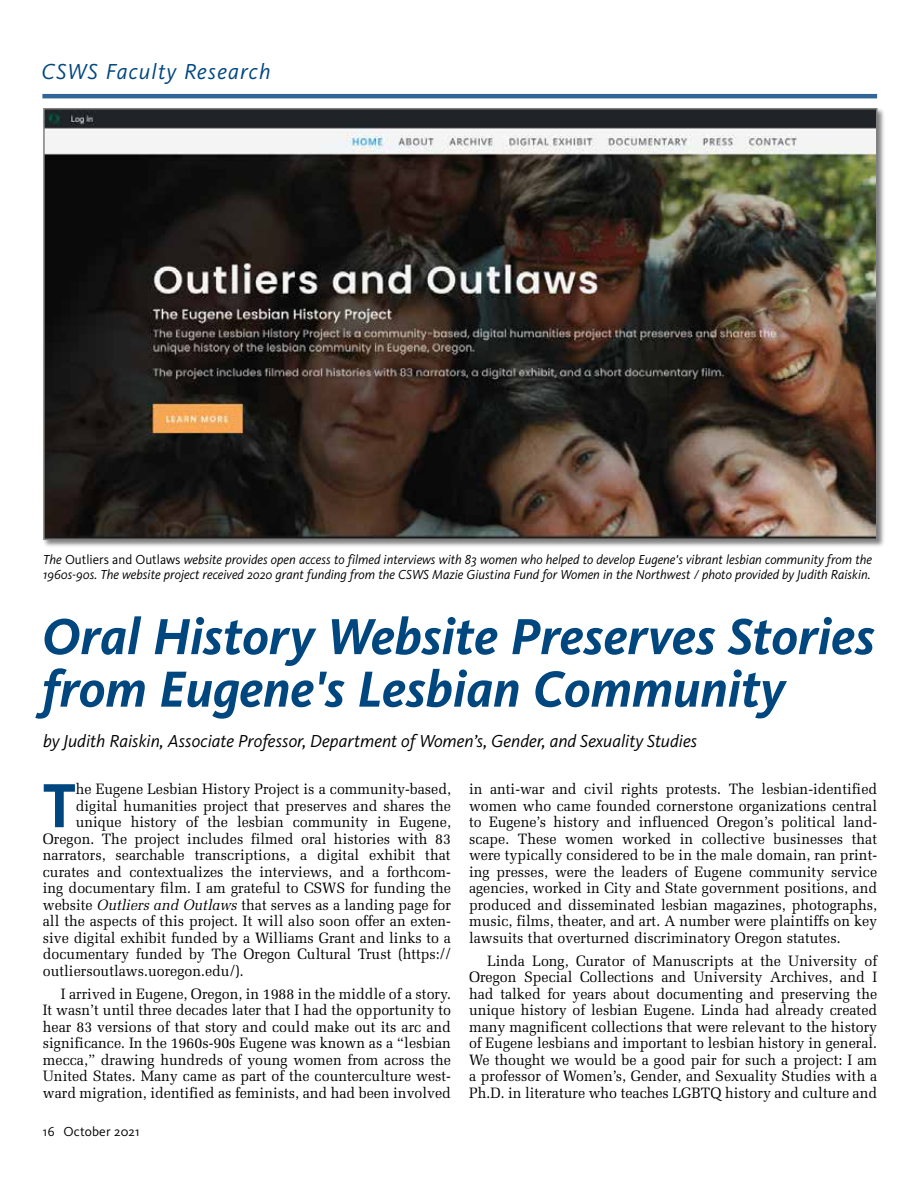
<style>
.page{position:relative;width:918px;height:1188px;background:#fff}
.page>*{position:absolute;margin:0;border:0;box-sizing:border-box;transform-origin:0 0}
.t1{font:700 64.5px "Kievit Pro";color:#00467f;scale:.95 1}
.t2{font:italic 700 52.5px/52.5px "Kievit Pro";color:#00467f}
.t3{font:italic 22.5px "Kievit Pro";letter-spacing:.05em;color:#00467f}
.t4{font:italic 18px "Kievit Pro";color:#000}
.t5{font:15px/16.5px "Melior";color:#000;text-align:justify;scale:.95 1}
.t6{font:italic 13.5px/15px "Kievit Pro";color:#000}
.t7{font:13.5px "Kievit Pro";letter-spacing:.01em;color:#000}
.s1{font-style:normal}
.s2{font-style:italic}
</style>
<div class="page">
<hr style="left:42px;top:94px;width:835px;height:4px;background:#316497">
<div style="left:42px;top:107px;width:843px;height:441px;background:#000;opacity:.5"></div>
<img style="left:42px;top:107px;width:836px;height:434px">
<h3 class="t3" style="left:41px;top:58px;width:231px">CSWS Faculty Research</h3>
<p class="t6" style="left:43px;top:552px;width:830px">The <span class="s1">Outliers and Outlaws</span> website provides open access to filmed interviews with 83 women who helped to develop Eugene's vibrant lesbian community from the<br>1960s-90s. The website project received 2020 grant funding from the CSWS Mazie Giustina Fund for Women in the Northwest / photo provided by Judith Raiskin.</p>
<h2 class="t2" style="left:42px;top:610px;width:834px">Oral History Website Preserves Stories from Eugene's Lesbian Community</h2>
<p class="t4" style="left:43px;top:730px;width:656px">by Judith Raiskin, Associate Professor, Department of Women’s, Gender, and Sexuality Studies</p>
<h1 class="t1" style="left:43px;top:767px;width:36px">T</h1>
<p class="t5" style="left:76px;top:781px;width:396px">he Eugene Lesbian History Project is a community-based,</p>
<p class="t5" style="left:76px;top:797px;width:396px">digital humanities project that preserves and shares the</p>
<p class="t5" style="left:76px;top:814px;width:396px">unique history of the lesbian community in Eugene,</p>
<p class="t5" style="left:43px;top:830px;width:431px">Oregon. The project includes filmed oral histories with 83</p>
<p class="t5" style="left:43px;top:847px;width:431px">narrators, searchable transcriptions, a digital exhibit that</p>
<p class="t5" style="left:43px;top:863px;width:431px">curates and contextualizes the interviews, and a forthcom-</p>
<p class="t5" style="left:43px;top:880px;width:431px">ing documentary film. I am grateful to CSWS for funding the</p>
<p class="t5" style="left:43px;top:896px;width:431px">website <span class="s2">Outliers and Outlaws</span> that serves as a landing page for</p>
<p class="t5" style="left:43px;top:913px;width:431px">all the aspects of this project. It will also soon offer an exten-</p>
<p class="t5" style="left:43px;top:929px;width:431px">sive digital exhibit funded by a Williams Grant and links to a</p>
<p class="t5" style="left:43px;top:946px;width:431px">documentary funded by The Oregon Cultural Trust (https://</p>
<p class="t5" style="left:43px;top:962px;width:213px">outliersoutlaws.uoregon.edu/).</p>
<p class="t5" style="left:43px;top:986px;width:431px;text-indent:18px">I arrived in Eugene, Oregon, in 1988 in the middle of a story.<br>It wasn’t until three decades later that I had the opportunity to hear 83 versions of that story and could make out its arc and significance. In the 1960s-90s Eugene was known as a “lesbian mecca,” drawing hundreds of young women from across the United States. Many came as part of the counterculture west&shy;ward migration, identified as feminists, and had been involved</p>
<p class="t7" style="left:43px;top:1124px;width:98px">16 October 2021</p>
<p class="t5" style="left:469px;top:781px;width:431px">in anti-war and civil rights protests. The lesbian-identified women who came founded cornerstone organizations central to Eugene’s history and influenced Oregon’s political land&shy;scape. These women worked in collective businesses that were typically considered to be in the male domain, ran print&shy;ing presses, were the leaders of Eugene community service agencies, worked in City and State government positions, and produced and disseminated lesbian magazines, photographs, music, films, theater, and art. A number were plaintiffs on key lawsuits that overturned discriminatory Oregon statutes.</p>
<p class="t5" style="left:469px;top:953px;width:431px;text-indent:18px">Linda Long, Curator of Manuscripts at the University of Oregon Special Collections and University Archives, and I had talked for years about documenting and preserving the unique history of lesbian Eugene. Linda had already created many magnificent collections that were relevant to the history of Eugene lesbians and important to lesbian history in general.<br>We thought we would be a good pair for such a project: I am a professor of Women’s, Gender, and Sexuality Studies with a Ph.D. in literature who teaches LGBTQ history and culture and</p>
</div>
